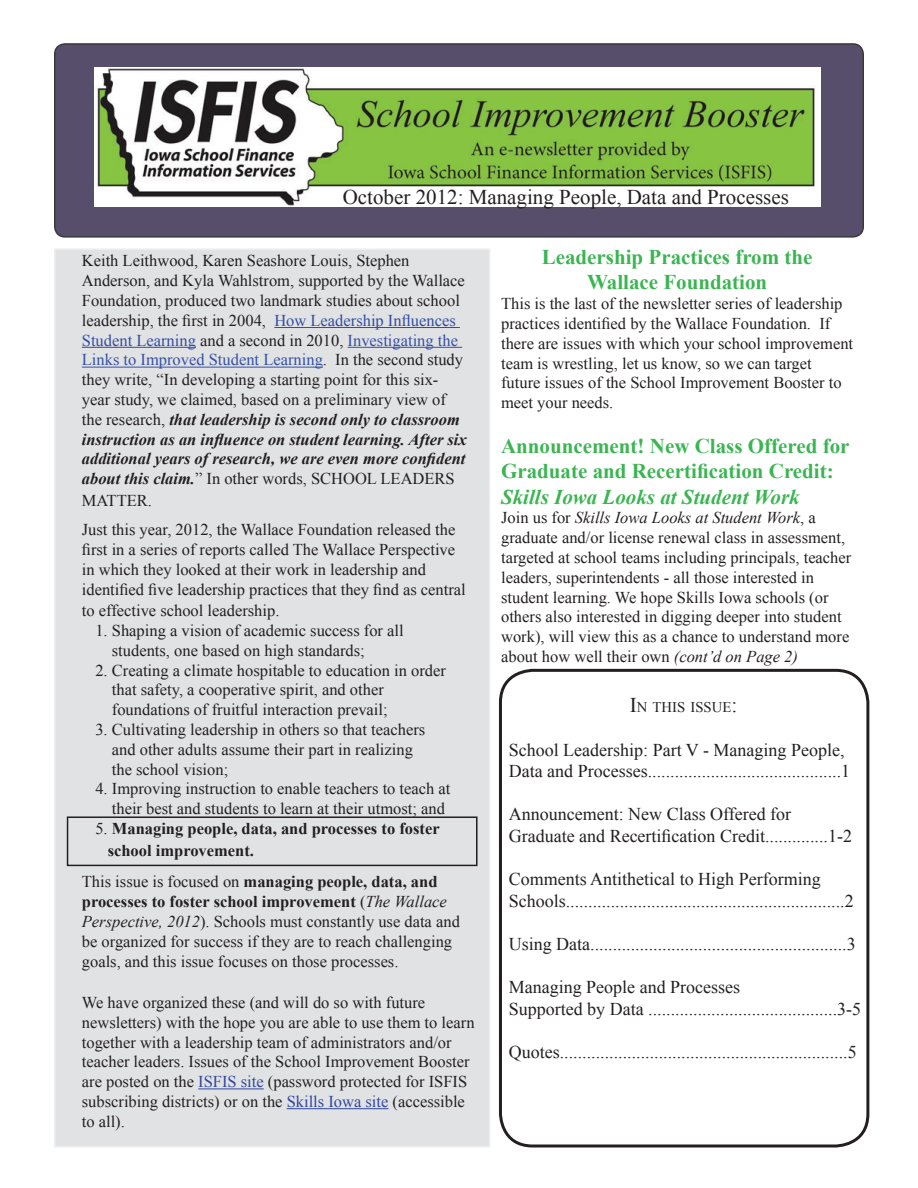
<style>
.page{position:relative;width:918px;height:1188px;background:#fff}
.page>*{position:absolute;margin:0;border:0;box-sizing:border-box;transform-origin:0 0}
.t1{font:700 21px/25.2px "Times New Roman";color:#3bb552;text-align:center}
.t2{font:21px "Times New Roman";color:#231f20}
.t3{font:italic 700 21px "Times New Roman";color:#3bb552}
.t4{font:18px/21.6px "Times New Roman";color:#231f20}
.t5{font:16.5px/19.8px "Times New Roman";color:#231f20}
.t6{font:700 16.5px/21.6px "Times New Roman";color:#231f20}
.t7{font:14.7px "Times New Roman";color:#231f20}
.s1{color:#324ea1}
.s2{color:#3651a3}
.s3{font-weight:700;font-style:italic}
.s4{font-weight:400}
.s5{font-weight:700}
.s6{font-style:italic}
.s7{color:#32479d}
.s8{font-size:21px}
</style>
<div class="page">
<div style="left:54px;top:248px;width:436px;height:900px;background:#e1e2e4;border:2px solid #eeeeef"></div>
<div style="left:55px;top:44px;width:808px;height:193px;background:#574e6b;border-radius:10px"></div>
<div style="left:54px;top:43px;width:810px;height:195px;border:2px solid #231f20;border-radius:10px"></div>
<img style="left:94px;top:67px;width:727px;height:139px">
<hr style="left:274px;top:327px;width:186px;height:1px;background:#324ea1">
<hr style="left:82px;top:347px;width:114px;height:1px;background:#324ea1">
<hr style="left:348px;top:347px;width:114px;height:1px;background:#3651a3">
<hr style="left:82px;top:367px;width:241px;height:1px;background:#3651a3">
<hr style="left:198px;top:1089px;width:66px;height:1px;background:#32479d">
<hr style="left:287px;top:1108px;width:101px;height:1px;background:#32479d">
<div style="left:499px;top:669px;width:370px;height:479px;border:3px solid #231f20;border-radius:32px"></div>
<div style="left:67px;top:816px;width:411px;height:50px;border:2px solid #231f20"></div>
<p class="t2" style="left:343px;top:182px;width:448px">October 2012: Managing People, Data and Processes</p>
<p class="t5" style="left:82px;top:251px;width:386px">Keith Leithwood, Karen Seashore Louis, Stephen Anderson, and Kyla Wahlstrom, supported by the Wallace Foundation, produced two landmark studies about school leadership, the first in 2004, <span class="s1">How Leadership Influences Student Learning</span> and a second in 2010, <span class="s2">Investigating the Links to Improved Student Learning</span>. In the second study they write, “In developing a starting point for this six&shy;year study, we claimed, based on a preliminary view of the research, <span class="s3">that leadership is second only to classroom instruction as an influence on student learning. After six additional years of research, we are even more confident about this claim.</span>” In other words, SCHOOL LEADERS</p>
<p class="t5" style="left:82px;top:485px;width:375px;line-height:29.4px">MATTER.<br>Just this year, 2012, the Wallace Foundation released the</p>
<p class="t5" style="left:82px;top:539px;width:386px">first in a series of reports called The Wallace Perspective in which they looked at their work in leadership and identified five leadership practices that they find as central</p>
<p class="t5" style="left:82px;top:600px;width:199px">to effective school leadership.</p>
<p class="t5" style="left:112px;top:620px;width:293px;text-indent:-16px">1. Shaping a vision of academic success for all students, one based on high standards;</p>
<p class="t5" style="left:112px;top:660px;width:336px;text-indent:-16px">2. Creating a climate hospitable to education in order that safety, a cooperative spirit, and other foundations of fruitful interaction prevail;</p>
<p class="t5" style="left:112px;top:719px;width:315px;text-indent:-16px">3. Cultivating leadership in others so that teachers and other adults assume their part in realizing the school vision;</p>
<p class="t5" style="left:112px;top:779px;width:340px;text-indent:-16px">4. Improving instruction to enable teachers to teach at their best and students to learn at their utmost; and</p>
<p class="t6" style="left:108px;top:817px;width:333px;text-indent:-12px"><span class="s4">5.</span> Managing people, data, and processes to foster school improvement.</p>
<p class="t5" style="left:82px;top:872px;width:380px">This issue is focused on <span class="s5">managing people, data, and processes to foster school improvement</span> (<span class="s6">The Wallace Perspective, 2012</span>). Schools must constantly use data and be organized for success if they are to reach challenging goals, and this issue focuses on those processes.</p>
<p class="t5" style="left:82px;top:992px;width:394px">We have organized these (and will do so with future newsletters) with the hope you are able to use them to learn together with a leadership team of administrators and/or teacher leaders. Issues of the School Improvement Booster are posted on the <span class="s7">ISFIS site</span> (password protected for ISFIS subscribing districts) or on the <span class="s7">Skills Iowa site</span> (accessible to all).</p>
<p class="t1" style="left:542px;top:244px;width:272px">Leadership Practices from the<br>Wallace Foundation</p>
<p class="t5" style="left:501px;top:293px;width:354px">This is the last of the newsletter series of leadership practices identified by the Wallace Foundation. If there are issues with which your school improvement team is wrestling, let us know, so we can target future issues of the School Improvement Booster to meet your needs.</p>
<p class="t1" style="left:501px;top:433px;width:350px;text-align:left">Announcement! New Class Offered for<br>Graduate and Recertification Credit:</p>
<p class="t3" style="left:501px;top:482px;width:300px">Skills Iowa Looks at Student Work</p>
<p class="t5" style="left:501px;top:508px;width:352px">Join us for <span class="s6">Skills Iowa Looks at Student Work</span>, a graduate and/or license renewal class in assessment, targeted at school teams including principals, teacher leaders, superintendents - all those interested in student learning. We hope Skills Iowa schools (or others also interested in digging deeper into student work), will view this as a chance to understand more about how well their own <span class="s6">(cont’d on Page 2)</span></p>
<p class="t7" style="left:630px;top:698px;width:109px"><span class="s8">I</span>N THIS ISSUE<span class="s8">:</span></p>
<p class="t4" style="left:509px;top:738px;width:343px">School Leadership: Part V - Managing People,<br>Data and Processes...........................................1</p>
<p class="t4" style="left:509px;top:803px;width:345px">Announcement: New Class Offered for<br>Graduate and Recertification Credit..............1-2</p>
<p class="t4" style="left:509px;top:868px;width:347px">Comments Antithetical to High Performing<br>Schools..............................................................2</p>
<p class="t4" style="left:509px;top:933px;width:348px">Using Data.........................................................3</p>
<p class="t4" style="left:509px;top:976px;width:354px">Managing People and Processes<br>Supported by Data ..........................................3-5</p>
<p class="t4" style="left:509px;top:1041px;width:349px">Quotes................................................................5</p>
</div>
